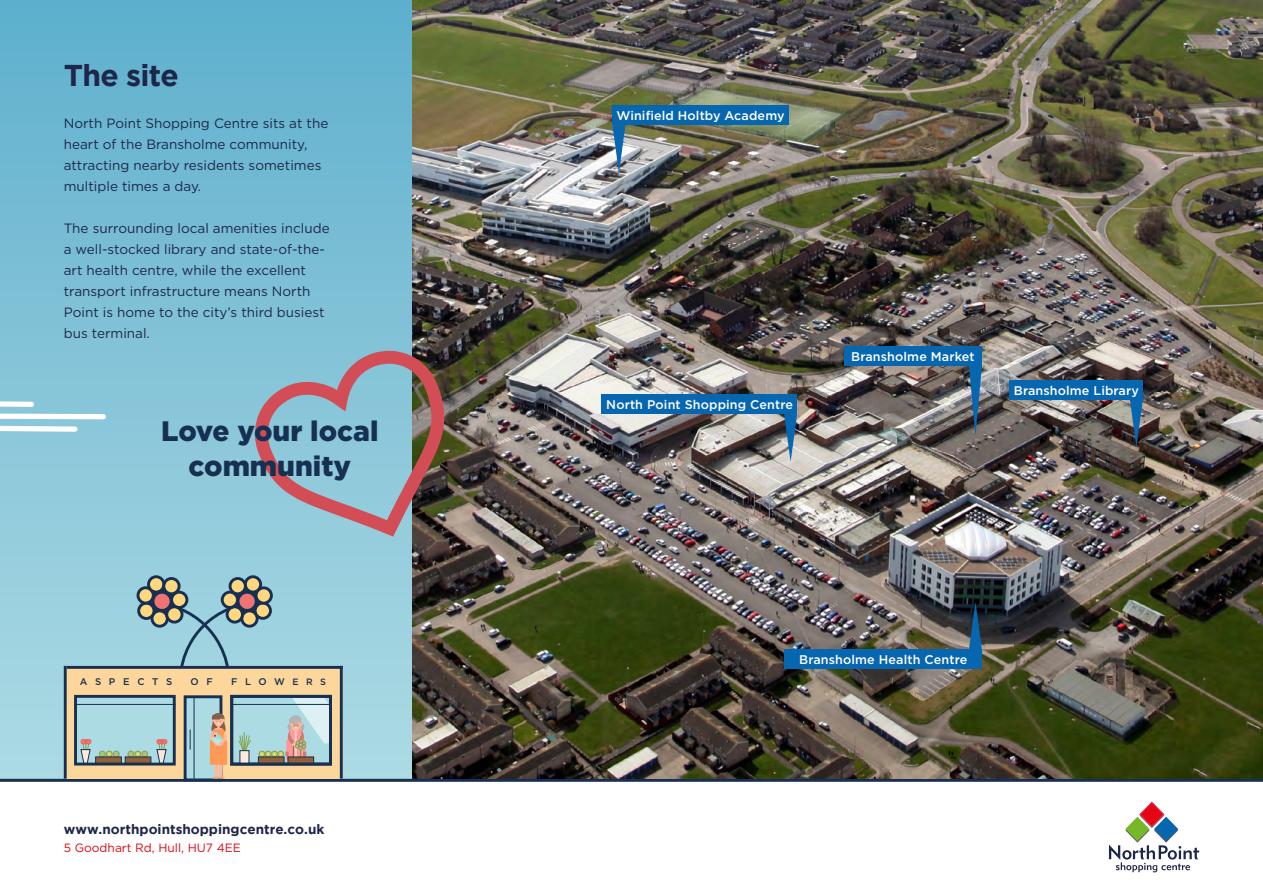
<style>
.page{position:relative;width:1263px;height:893px;background:#fff}
.page>*{position:absolute;margin:0;border:0;box-sizing:border-box;transform-origin:0 0}
.t1{font:700 30px "Gotham";letter-spacing:-.025em;color:#1e2749}
.t2{font:900 28.05px/35.4px "Gotham";color:#173052;text-align:center}
.t3{font:13.5px/21px "Gotham";color:#1e2749}
.t4{font:700 13.5px "Gotham";color:#1e2749}
.t5{font:500 12.6px "Gotham";letter-spacing:.01em;color:#fff}
.t6{font:12px "Gotham";color:#e30613}
.t7{font:500 9.6px "Gotham";letter-spacing:.8em;color:#173052}
.s1{font-size:9.15px}
</style>
<div class="page">
<div style="left:0;top:0;width:1263px;height:779px;background:linear-gradient(to bottom,#5fafcd,#aedbe4)"></div>
<svg style="left:0;top:398px;width:109px;height:36px"></svg>
<svg style="left:0;top:779px;width:1263px;height:94px"></svg>
<img style="left:412px;top:0;width:851px;height:779px">
<div style="left:785px;top:649px;width:197px;height:20px;background:#0666b0"></div>
<div style="left:601px;top:394px;width:196px;height:20px;background:#0666b0"></div>
<svg style="left:784px;top:414px;width:13px;height:48px"></svg>
<div style="left:844px;top:346px;width:138px;height:20px;background:#0666b0"></div>
<svg style="left:969px;top:366px;width:13px;height:70px"></svg>
<svg style="left:969px;top:602px;width:13px;height:47px"></svg>
<div style="left:612px;top:105px;width:177px;height:20px;background:#0666b0"></div>
<svg style="left:612px;top:125px;width:13px;height:48px"></svg>
<div style="left:1009px;top:380px;width:134px;height:20px;background:#0666b0"></div>
<svg style="left:1130px;top:400px;width:13px;height:47px"></svg>
<svg style="left:242px;top:340px;width:211px;height:205px;background:#8d9faa"></svg>
<div style="left:65px;top:668px;width:278px;height:111px;background:#fdd69c"></div>
<hr style="left:67px;top:666px;width:276px;height:3px;background:#173052">
<hr style="left:340px;top:666px;width:3px;height:113px;background:#173052">
<div style="left:184px;top:695px;width:38px;height:86px;background:#acdbe4;border:3px solid #173052"></div>
<hr style="left:64px;top:666px;width:3px;height:113px;background:#173052">
<hr style="left:194px;top:696px;width:1px;height:83px;background:#173052">
<svg style="left:190px;top:729px;width:1px;height:21px"></svg>
<div style="left:74px;top:695px;width:102px;height:70px;background:#acdbe4;border:3px solid #173052"></div>
<div style="left:232px;top:696px;width:98px;height:68px;background:#acdbe4"></div>
<div style="left:113px;top:751px;width:7px;height:6px;border:1px solid #87a34a;border-radius:50%"></div>
<div style="left:95px;top:756px;width:27px;height:7px;background:#936037;border:1px solid #173052"></div>
<svg style="left:80px;top:739px;width:11px;height:25px"></svg>
<div style="left:127px;top:751px;width:7px;height:6px;border:1px solid #87a34a;border-radius:50%"></div>
<svg style="left:128px;top:751px;width:20px;height:5px"></svg>
<div style="left:125px;top:756px;width:26px;height:7px;background:#936037;border:1px solid #173052"></div>
<svg style="left:238px;top:732px;width:13px;height:20px"></svg>
<div style="left:230px;top:695px;width:102px;height:70px;border:3px solid #173052"></div>
<svg style="left:99px;top:751px;width:20px;height:6px"></svg>
<svg style="left:156px;top:739px;width:11px;height:25px"></svg>
<div style="left:239px;top:750px;width:10px;height:13px;background:#fdeadb;border:1px solid #173052"></div>
<hr style="left:74px;top:704px;width:102px;height:1px;background:#173052">
<svg style="left:259px;top:696px;width:71px;height:68px"></svg>
<hr style="left:231px;top:704px;width:101px;height:1px;background:#173052">
<div style="left:238px;top:592px;width:19px;height:19px;background:#ee7372;border-radius:50%"></div>
<div style="left:236px;top:590px;width:23px;height:23px;border:4px solid #173052;border-radius:50%"></div>
<svg style="left:242px;top:611px;width:15px;height:15px"></svg>
<div style="left:240px;top:609px;width:19px;height:19px;border:3px solid #173052;border-radius:50%"></div>
<div style="left:227px;top:607px;width:15px;height:15px;background:#ffd77e;border-radius:50%"></div>
<div style="left:226px;top:605px;width:18px;height:18px;border:3px solid #173052;border-radius:50%"></div>
<div style="left:255px;top:603px;width:15px;height:15px;background:#ffd77e;border-radius:50%"></div>
<div style="left:254px;top:602px;width:18px;height:18px;border:3px solid #173052;border-radius:50%"></div>
<div style="left:256px;top:588px;width:15px;height:15px;background:#ffd77e;border-radius:50%"></div>
<div style="left:255px;top:586px;width:18px;height:19px;border:3px solid #173052;border-radius:50%"></div>
<div style="left:245px;top:577px;width:16px;height:15px;background:#ffd77e;border-radius:50%"></div>
<div style="left:244px;top:575px;width:18px;height:18px;border:3px solid #173052;border-radius:50%"></div>
<div style="left:230px;top:578px;width:15px;height:16px;background:#ffd77e;border-radius:50%"></div>
<div style="left:229px;top:577px;width:18px;height:18px;border:3px solid #173052;border-radius:50%"></div>
<div style="left:222px;top:592px;width:15px;height:15px;background:#ffd77e;border-radius:50%"></div>
<div style="left:221px;top:591px;width:18px;height:18px;border:3px solid #173052;border-radius:50%"></div>
<svg style="left:176px;top:605px;width:57px;height:64px;background:#86b3c3"></svg>
<div style="left:152px;top:592px;width:20px;height:19px;background:#ee7372;border-radius:50%"></div>
<div style="left:151px;top:590px;width:23px;height:23px;border:4px solid #173052;border-radius:50%"></div>
<div style="left:152px;top:611px;width:15px;height:15px;background:#ffd77e;border-radius:50%"></div>
<div style="left:151px;top:609px;width:18px;height:19px;border:3px solid #173052;border-radius:50%"></div>
<div style="left:167px;top:607px;width:15px;height:15px;background:#ffd77e;border-radius:50%"></div>
<div style="left:165px;top:605px;width:18px;height:18px;border:3px solid #173052;border-radius:50%"></div>
<div style="left:139px;top:603px;width:15px;height:15px;background:#ffd77e;border-radius:50%"></div>
<div style="left:137px;top:602px;width:18px;height:18px;border:3px solid #173052;border-radius:50%"></div>
<div style="left:138px;top:588px;width:15px;height:15px;background:#ffd77e;border-radius:50%"></div>
<div style="left:137px;top:586px;width:18px;height:18px;border:3px solid #173052;border-radius:50%"></div>
<div style="left:149px;top:577px;width:15px;height:15px;background:#ffd77e;border-radius:50%"></div>
<div style="left:147px;top:575px;width:18px;height:18px;border:3px solid #173052;border-radius:50%"></div>
<div style="left:164px;top:578px;width:15px;height:16px;background:#ffd77e;border-radius:50%"></div>
<div style="left:162px;top:577px;width:19px;height:18px;border:3px solid #173052;border-radius:50%"></div>
<div style="left:172px;top:592px;width:15px;height:15px;background:#ffd77e;border-radius:50%"></div>
<div style="left:170px;top:591px;width:18px;height:18px;border:3px solid #173052;border-radius:50%"></div>
<svg style="left:209px;top:714px;width:19px;height:64px"></svg>
<svg style="left:1109px;top:802px;width:90px;height:70px"></svg>
<h1 class="t1" style="left:64px;top:58px;width:117px">The site</h1>
<p class="t3" style="left:64px;top:112px;width:266px">North Point Shopping Centre sits at the heart of the Bransholme community, attracting nearby residents sometimes multiple times a day.</p>
<p class="t3" style="left:64px;top:217px;width:267px">The surrounding local amenities include a well-stocked library and state-of-the&shy;art health centre, while the excellent transport infrastructure means North Point is home to the city’s third busiest bus terminal.</p>
<h2 class="t2" style="left:161px;top:413px;width:219px">Love your local community</h2>
<p class="t7" style="left:80px;top:675px;width:94px">ASPECTS</p>
<p class="t7" style="left:191px;top:675px;width:24px">O F</p>
<p class="t7" style="left:231px;top:675px;width:96px">FLOW<span class="s1">ERS</span></p>
<p class="t4" style="left:64px;top:821px;width:262px">www.northpointshoppingcentre.co.uk</p>
<p class="t6" style="left:64px;top:840px;width:179px">5 Goodhart Rd, Hull, HU7 4EE</p>
<p class="t5" style="left:616px;top:108px;width:170px">Winifield Holtby Academy</p>
<p class="t5" style="left:606px;top:397px;width:188px">North Point Shopping Centre</p>
<p class="t5" style="left:851px;top:348px;width:125px">Bransholme Market</p>
<p class="t5" style="left:1014px;top:382px;width:127px">Bransholme Library</p>
<p class="t5" style="left:799px;top:652px;width:170px">Bransholme Health Centre</p>
</div>
